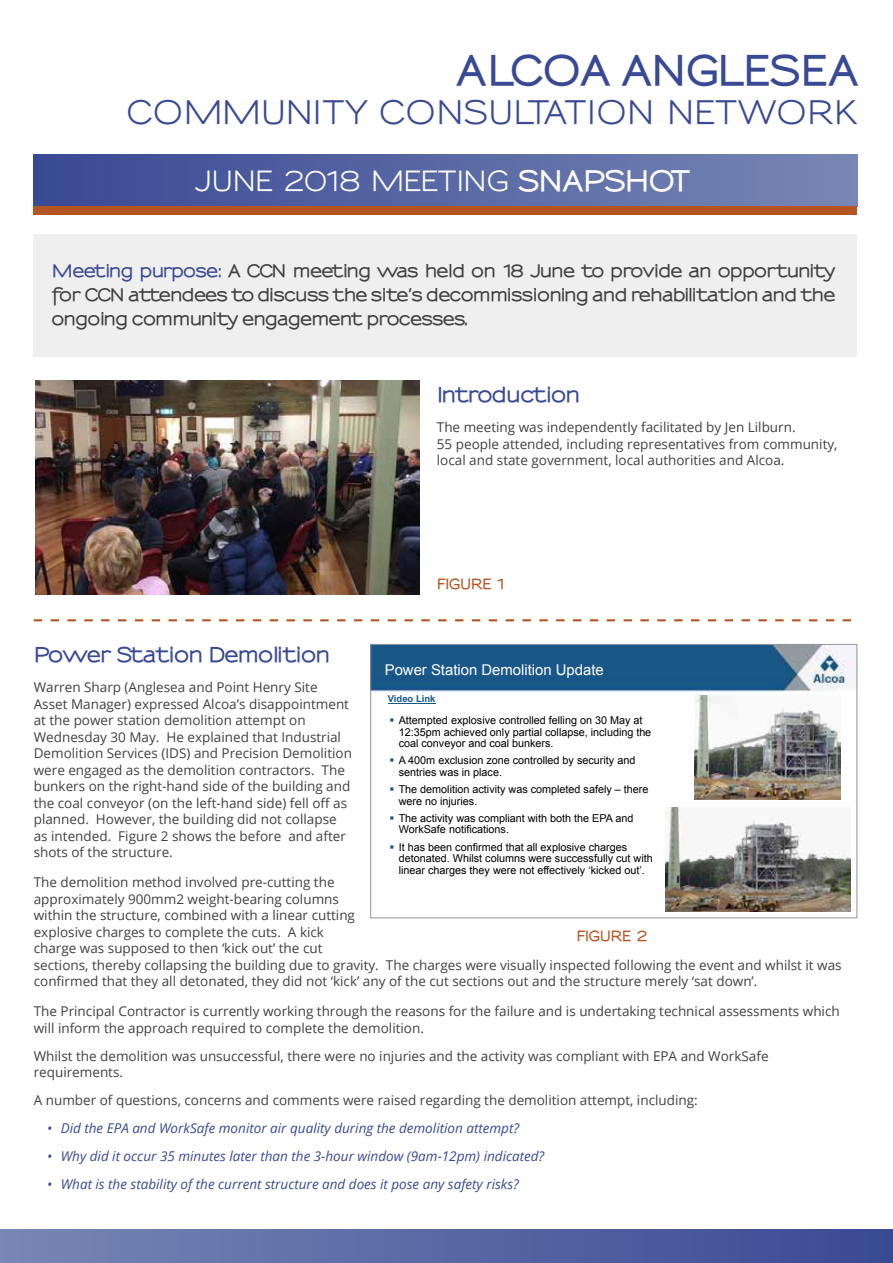
<style>
.page{position:relative;width:893px;height:1263px;background:#fff}
.page>*{position:absolute;margin:0;border:0;box-sizing:border-box;transform-origin:0 0}
.t1{font:800 39px "Sansumi";color:#394a94}
.t2{font:700 31.5px "Sansumi";letter-spacing:-.005em;color:#394a94}
.t3{font:700 27px "Sansumi";letter-spacing:-.065em;color:#fff}
.t4{font:800 19.5px "Sansumi";color:#394a94}
.t5{font:800 16.5px/24px "Sansumi";color:#414042;text-align:justify}
.t6{font:14.85px "Arial";color:#fff}
.t7{font:13.5px/16.5px "Open Sans";color:#414042}
.t8{font:italic 13.5px "Open Sans";color:#394a94}
.t9{font:800 13.5px "Sansumi";letter-spacing:-.04em;color:#b35623}
.t10{font:10.8px/11.7px "Arial";color:#000}
.t11{font:700 9.45px "Arial";color:#165788}
.s1{font-weight:800}
.s2{color:#394a94}
.s3{color:#165788}
</style>
<div class="page">
<img style="left:35px;top:380px;width:385px;height:214px">
<div style="left:34px;top:234px;width:823px;height:123px;background:#f0efef"></div>
<div style="left:0;top:1229px;width:893px;height:33px;background:linear-gradient(to right,#7887b5,#394a94)"></div>
<svg style="left:34px;top:155px;width:823px;height:60px;background:#656591"></svg>
<svg style="left:34px;top:619px;width:817px;height:2px"></svg>
<img style="left:373px;top:646px;width:482px;height:266px">
<hr style="left:388px;top:703px;width:47px;height:1px;background:#165788">
<img style="left:666px;top:807px;width:185px;height:104px">
<img style="left:695px;top:696px;width:146px;height:104px">
<div style="left:371px;top:644px;width:486px;height:274px;border:1px solid #939598"></div>
<h1 class="t1" style="left:458px;top:48px;width:87px">Alcoa</h1>
<h1 class="t1" style="left:623px;top:48px;width:234px">An glesea</h1>
<h2 class="t2" style="left:126px;top:95px;width:93px">COMM</h2>
<h2 class="t2" style="left:260px;top:95px;width:598px">UNITY CONSULTATION N ETWORK</h2>
<h3 class="t3" style="left:196px;top:166px;width:495px">JUNE 2018 MEETING <span class="s1">SNAPSHOT</span></h3>
<p class="t5" style="left:52px;top:260px;width:785px"><span class="s2">Meeting purpose:</span> A CCN meeting was held on 18 June to provide an opportunity for CCN attendees to discuss the site’s decommissioning and rehabilitation and the ongoing community engagement processes.</p>
<h3 class="t4" style="left:437px;top:383px;width:145px">Introduction</h3>
<p class="t7" style="left:437px;top:419px;width:402px">The meeting was independently facilitated by Jen Lilburn.<br>55 people attended, including representatives from community, local and state government, local authorities and Alcoa.</p>
<p class="t9" style="left:437px;top:576px;width:71px">figure 1</p>
<h3 class="t4" style="left:34px;top:643px;width:298px">Power Station Demolition</h3>
<p class="t7" style="left:34px;top:679px;width:320px">Warren Sharp (Anglesea and Point Henry Site Asset Manager) expressed Alcoa’s disappointment at the power station demolition attempt on Wednesday 30 May. He explained that Industrial Demolition Services (IDS) and Precision Demolition were engaged as the demolition contractors. The bunkers on the right-hand side of the building and the coal conveyor (on the left-hand side) fell off as planned. However, the building did not collapse as intended. Figure 2 shows the before and after shots of the structure.</p>
<p class="t7" style="left:34px;top:874px;width:809px">The demolition method involved pre-cutting the<br>approximately 900mm2 weight-bearing columns<br>within the structure, combined with a linear cutting<br>explosive charges to complete the cuts. A kick<br>charge was supposed to then ‘kick out’ the cut<br>sections, thereby collapsing the building due to gravity. The charges were visually inspected following the event and whilst it was confirmed that they all detonated, they did not ‘kick’ any of the cut sections out and the structure merely ‘sat down’.</p>
<p class="t7" style="left:34px;top:1003px;width:807px">The Principal Contractor is currently working through the reasons for the failure and is undertaking technical assessments which will inform the approach required to complete the demolition.</p>
<p class="t7" style="left:34px;top:1047px;width:736px">Whilst the demolition was unsuccessful, there were no injuries and the activity was compliant with EPA and WorkSafe requirements.</p>
<p class="t7" style="left:34px;top:1091px;width:665px">A number of questions, concerns and comments were raised regarding the demolition attempt, including:</p>
<p class="t8" style="left:47px;top:1119px;width:473px">• Did the EPA and WorkSafe monitor air quality during the demolition attempt?</p>
<p class="t8" style="left:47px;top:1146px;width:499px">• Why did it occur 35 minutes later than the 3-hour window (9am-12pm) indicated?</p>
<p class="t8" style="left:47px;top:1174px;width:473px">• What is the stability of the current structure and does it pose any safety risks?</p>
<p class="t6" style="left:385px;top:660px;width:221px">Power Station Demolition Update</p>
<p class="t11" style="left:388px;top:692px;width:49px">Video Link</p>
<p class="t10" style="left:399px;top:714px;width:254px;text-indent:-9px"><span class="s3">▪</span> Attempted explosive controlled felling on 30 May at<br>12:35pm achieved only partial collapse, including the coal conveyor and coal bunkers.</p>
<p class="t10" style="left:399px;top:755px;width:238px;text-indent:-9px"><span class="s3">▪</span> A 400m exclusion zone controlled by security and sentries was in place.</p>
<p class="t10" style="left:399px;top:783px;width:251px;text-indent:-9px"><span class="s3">▪</span> The demolition activity was completed safely – there were no injuries.</p>
<p class="t10" style="left:399px;top:812px;width:236px;text-indent:-9px"><span class="s3">▪</span> The activity was compliant with both the EPA and<br>WorkSafe notifications.</p>
<p class="t10" style="left:399px;top:841px;width:256px;text-indent:-9px"><span class="s3">▪</span> It has been confirmed that all explosive charges detonated. Whilst columns were successfully cut with linear charges they were not effectively ‘kicked out’.</p>
<p class="t9" style="left:576px;top:928px;width:73px">figure 2</p>
</div>
